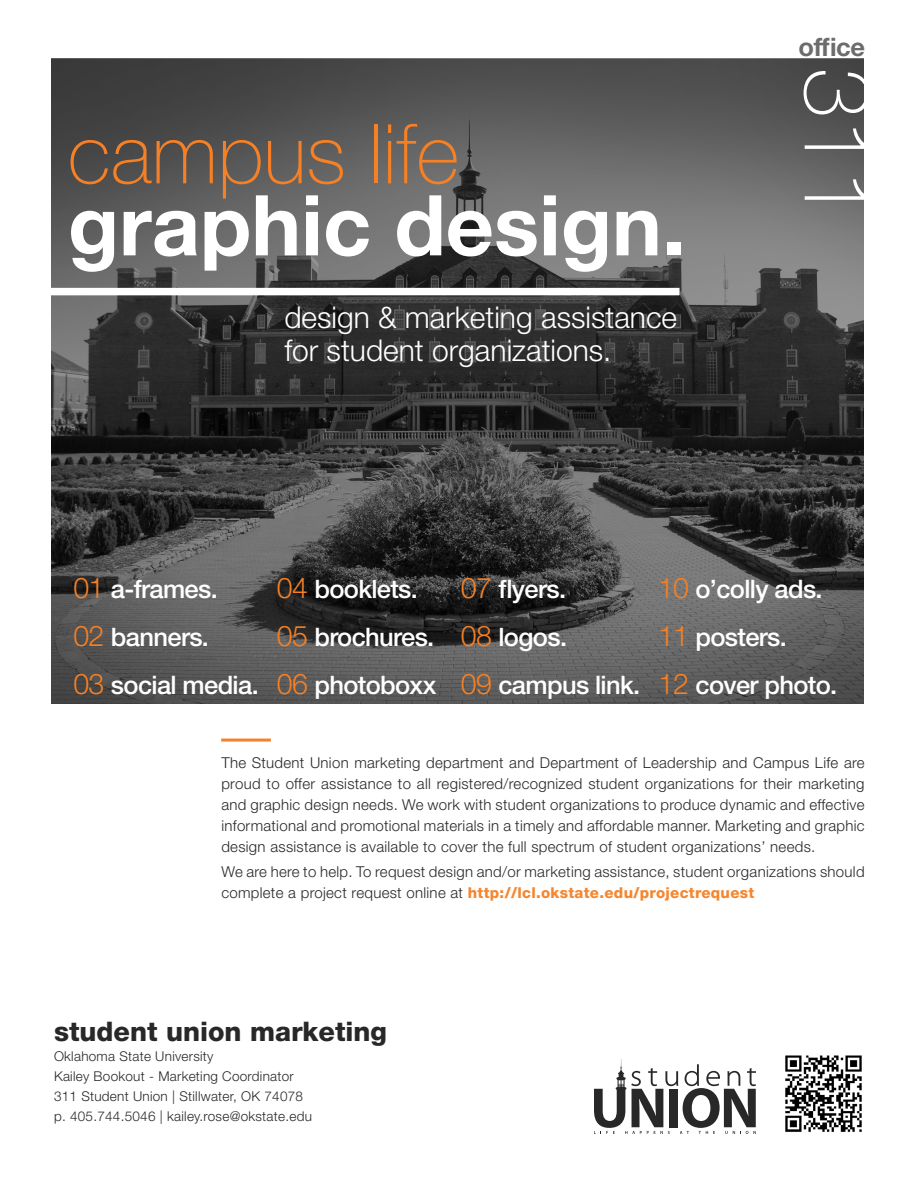
<style>
.page{position:relative;width:918px;height:1188px;background:#fff}
.page>*{position:absolute;margin:0;border:0;box-sizing:border-box;transform-origin:0 0}
.t1{font:100 91.5px "Helvetica Neue LT Std";color:#fff}
.t2{font:700 84px "Helvetica Neue LT Std";color:#fff}
.t3{font:100 82.5px "Helvetica Neue LT Std";color:#f58025}
.t4{font:300 30px/33px "Helvetica Neue LT Std";color:#fff}
.t5{font:800 27px "Helvetica Neue LT Std";color:#292829}
.t6{font:500 25.5px/48px "Helvetica Neue LT Std";letter-spacing:-.025em;color:#fff}
.t7{font:700 25.5px "Helvetica Neue LT Std";color:#6b6c6e}
.t8{font:300 15px/21px "Helvetica Neue LT Std";letter-spacing:.02em;color:#292829;text-align:justify}
.t9{font:300 13.5px/20px "Helvetica Neue LT Std";letter-spacing:.02em;color:#292829}
.s1{font-weight:300;font-size:28.5px;color:#f58025}
.s2{font-weight:800;color:#f6862e}
</style>
<div class="page">
<svg style="left:51px;top:59px;width:813px;height:644px;background:#4b4b4b"></svg>
<div style="left:0;top:288px;width:680px;height:7px;background:#fff"></div>
<svg style="left:594px;top:1059px;width:162px;height:75px"></svg>
<img style="left:785px;top:1055px;width:77px;height:77px">
<hr style="left:221px;top:739px;width:50px;height:3px;background:#f58025">
<h3 class="t3" style="left:68px;top:107px;width:393px">campus life</h3>
<h2 class="t2" style="left:68px;top:173px;width:619px">graphic design.</h2>
<h3 class="t4" style="left:284px;top:300px;width:394px">design &amp; marketing assistance for student organizations.</h3>
<h3 class="t7" style="left:799px;top:31px;width:68px">office</h3>
<h1 class="t1" style="left:889px;top:68px;width:154px;rotate:90deg">311</h1>
<h3 class="t6" style="left:74px;top:565px;width:187px"><span class="s1">01</span> a-frames.<br><span class="s1">02</span> banners.<br><span class="s1">03</span> social media.</h3>
<h3 class="t6" style="left:277px;top:565px;width:161px"><span class="s1">04</span> booklets.<br><span class="s1">05</span> brochures.<br><span class="s1">06</span> photoboxx</h3>
<h3 class="t6" style="left:461px;top:565px;width:181px"><span class="s1">07</span> flyers.<br><span class="s1">08</span> logos.<br><span class="s1">09</span> campus link.</h3>
<h3 class="t6" style="left:658px;top:565px;width:181px"><span class="s1">10</span> o’colly ads.<br><span class="s1">11</span> posters.<br><span class="s1">12</span> cover photo.</h3>
<p class="t8" style="left:221px;top:752px;width:645px">The Student Union marketing department and Department of Leadership and Campus Life are proud to offer assistance to all registered/recognized student organizations for their marketing and graphic design needs. We work with student organizations to produce dynamic and effective informational and promotional materials in a timely and affordable manner. Marketing and graphic design assistance is available to cover the full spectrum of student organizations’ needs.</p>
<p class="t8" style="left:221px;top:861px;width:645px">We are here to help. To request design and/or marketing assistance, student organizations should complete a project request online at <span class="s2">http://lcl.okstate.edu/projectrequest</span></p>
<h3 class="t5" style="left:54px;top:1015px;width:335px">student union marketing</h3>
<p class="t9" style="left:54px;top:1046px;width:259px">Oklahoma State University<br>Kailey Bookout - Marketing Coordinator 311 Student Union | Stillwater, OK 74078 p. 405.744.5046 | kailey.rose@okstate.edu</p>
</div>
